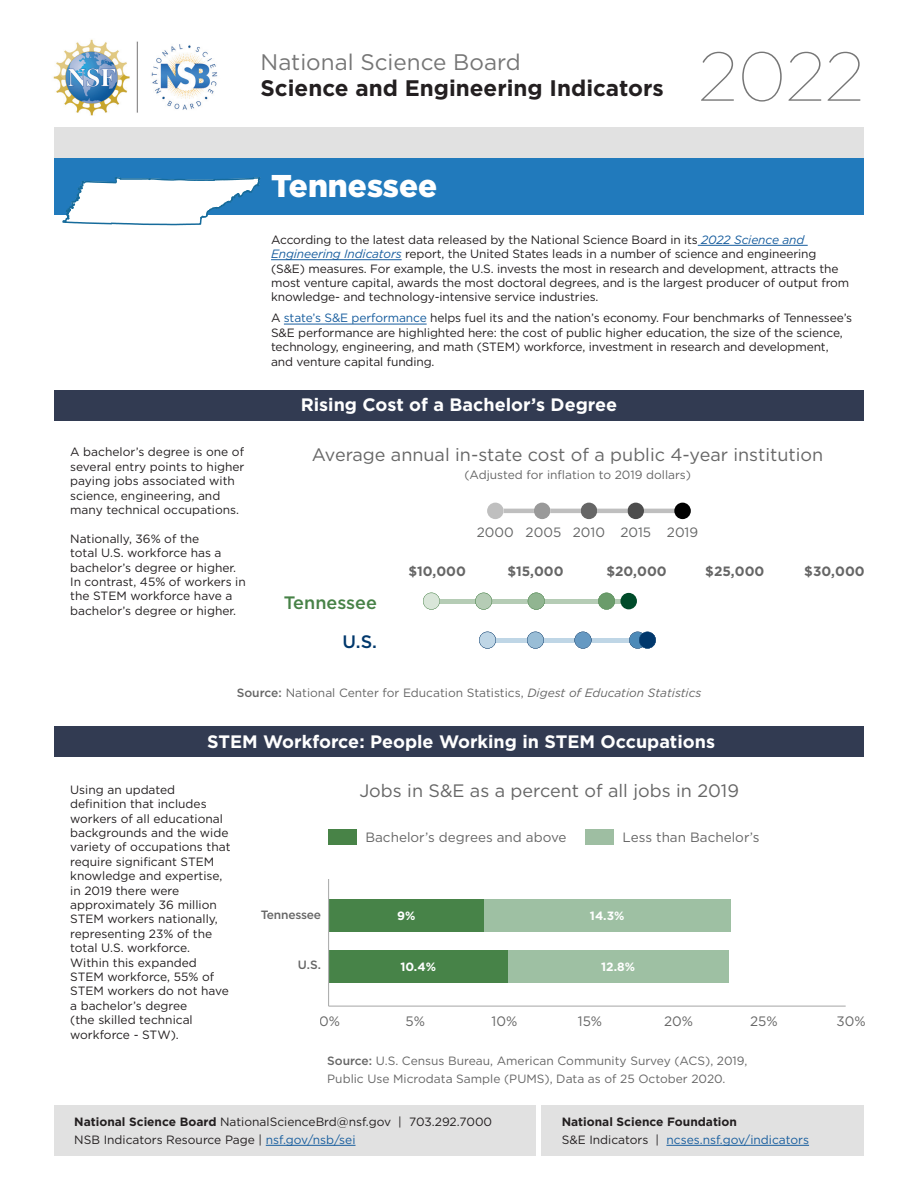
<style>
.page{position:relative;width:918px;height:1188px;background:#fff}
.page>*{position:absolute;margin:0;border:0;box-sizing:border-box;transform-origin:0 0}
.t1{font:100 69px "Gotham HTF";color:#767676}
.t2{font:900 31.5px "Gotham HTF";color:#fff}
.t3{font:700 22.5px "Gotham HTF";color:#231f20}
.t4{font:22.5px "Gotham HTF";color:#767676}
.t5{font:18px "Gotham HTF";color:#666}
.t6{font:700 18px "Gotham HTF";color:#fff}
.t7{font:500 18px "Gotham HTF";color:#478247}
.t8{font:500 18px "Gotham HTF";color:#01386c}
.t9{font:13.65px "Gotham HTF";color:#666}
.t10{font:13.5px "Gotham HTF";color:#666}
.t11{font:700 13.5px "Gotham HTF";color:#666}
.t12{font:13.5px "Gotham HTF";color:#656666}
.t13{font:12px/14.4px "Gotham HTF";letter-spacing:-.01em;color:#231f20}
.t14{font:12px "Gotham HTF";color:#666}
.t15{font:700 12px/18px "Gotham HTF";color:#231f20}
.t16{font:700 12px "Gotham HTF";color:#fff}
.t17{font:500 12px "Gotham HTF";letter-spacing:-.02em;color:#666}
.s1{font-style:italic;color:#175d9e}
.s2{color:#175d9e}
.s3{font-weight:500}
.s4{font-style:italic}
.s5{font-weight:700}
.s6{font-weight:400}
.s7{font-weight:400;color:#175d9e}
</style>
<div class="page">
<div style="left:54px;top:727px;width:810px;height:30px;background:#323b52"></div>
<div style="left:54px;top:391px;width:810px;height:30px;background:#323b52"></div>
<div style="left:54px;top:128px;width:810px;height:31px;background:#e1e1e1"></div>
<div style="left:54px;top:159px;width:810px;height:56px;background:#217abc"></div>
<svg style="left:487px;top:503px;width:193px;height:16px"></svg>
<div style="left:674px;top:503px;width:17px;height:16px;background:#000;border-radius:50%"></div>
<hr style="left:435px;top:599px;width:190px;height:4px;background:#b5ccb5">
<svg style="left:423px;top:593px;width:17px;height:17px"></svg>
<svg style="left:475px;top:593px;width:17px;height:17px"></svg>
<svg style="left:598px;top:593px;width:17px;height:17px"></svg>
<div style="left:620px;top:593px;width:17px;height:16px;background:#004b2a;border-radius:50%"></div>
<svg style="left:528px;top:593px;width:17px;height:17px"></svg>
<img style="left:53px;top:39px;width:165px;height:77px">
<div style="left:542px;top:1105px;width:322px;height:51px;background:#e1e1e1"></div>
<div style="left:54px;top:1105px;width:482px;height:51px;background:#e1e1e1"></div>
<hr style="left:266px;top:1145px;width:90px;height:1px;background:#175d9e">
<svg style="left:62px;top:177px;width:199px;height:49px"></svg>
<hr style="left:698px;top:245px;width:110px;height:1px;background:#175d9e">
<hr style="left:271px;top:259px;width:131px;height:1px;background:#175d9e">
<hr style="left:284px;top:324px;width:143px;height:1px;background:#175d9e">
<hr style="left:491px;top:638px;width:163px;height:4px;background:#bfd6e6">
<svg style="left:479px;top:632px;width:17px;height:17px"></svg>
<svg style="left:527px;top:632px;width:17px;height:17px"></svg>
<svg style="left:575px;top:632px;width:16px;height:17px"></svg>
<svg style="left:629px;top:632px;width:27px;height:17px"></svg>
<div style="left:328px;top:829px;width:29px;height:16px;background:#488347"></div>
<div style="left:586px;top:829px;width:28px;height:16px;background:#9ebea2"></div>
<div style="left:508px;top:950px;width:220px;height:33px;background:#9ec0a3"></div>
<div style="left:329px;top:950px;width:179px;height:33px;background:#478348"></div>
<div style="left:484px;top:899px;width:246px;height:33px;background:#9ec0a3"></div>
<div style="left:329px;top:899px;width:155px;height:33px;background:#478348"></div>
<hr style="left:329px;top:1006px;width:517px;height:1px;background:#afb0b0">
<hr style="left:328px;top:879px;width:1px;height:127px;background:#afb0b0">
<hr style="left:666px;top:1145px;width:143px;height:1px;background:#175d9e">
<p class="t4" style="left:261px;top:50px;width:262px">National Science Board</p>
<p class="t3" style="left:261px;top:75px;width:405px">Science and Engineering Indicators</p>
<p class="t2" style="left:271px;top:167px;width:168px">Tennessee</p>
<p class="t1" style="left:698px;top:39px;width:167px">2022</p>
<p class="t13" style="left:271px;top:232px;width:580px">According to the latest data released by the National Science Board in its <span class="s1">2022 Science and Engineering Indicators</span> report, the United States leads in a number of science and engineering (S&amp;E) measures. For example, the U.S. invests the most in research and development, attracts the most venture capital, awards the most doctoral degrees, and is the largest producer of output from knowledge- and technology-intensive service industries.</p>
<p class="t13" style="left:271px;top:311px;width:583px">A <span class="s2">state’s S&amp;E performance</span> helps fuel its and the nation’s economy. Four benchmarks of Tennessee’s S&amp;E performance are highlighted here: the cost of public higher education, the size of the science, technology, engineering, and math (STEM) workforce, investment in research and development, and venture capital funding.</p>
<p class="t13" style="left:70px;top:445px;width:176px">A bachelor’s degree is one of several entry points to higher paying jobs associated with science, engineering, and many technical occupations.</p>
<p class="t13" style="left:70px;top:531px;width:177px">Nationally, 36% of the<br>total U.S. workforce has a bachelor’s degree or higher.<br>In contrast, 45% of workers in the STEM workforce have a bachelor’s degree or higher.</p>
<p class="t6" style="left:301px;top:395px;width:318px">Rising Cost of a Bachelor’s Degree</p>
<p class="t5" style="left:312px;top:445px;width:513px">Average annual in-state cost of a public 4-year institution</p>
<p class="t14" style="left:464px;top:469px;width:228px">(Adjusted for inflation to 2019 dollars)</p>
<p class="t12" style="left:477px;top:524px;width:39px">2000</p>
<p class="t12" style="left:526px;top:524px;width:37px">2005</p>
<p class="t12" style="left:573px;top:524px;width:34px">2010</p>
<p class="t12" style="left:620px;top:524px;width:32px">2015</p>
<p class="t12" style="left:667px;top:524px;width:33px">2019</p>
<p class="t7" style="left:284px;top:592px;width:95px">Tennessee</p>
<p class="t8" style="left:343px;top:631px;width:36px">U.S.</p>
<p class="t11" style="left:408px;top:563px;width:59px">$10,000</p>
<p class="t11" style="left:507px;top:563px;width:58px">$15,000</p>
<p class="t11" style="left:606px;top:563px;width:62px">$20,000</p>
<p class="t11" style="left:705px;top:563px;width:61px">$25,000</p>
<p class="t11" style="left:804px;top:563px;width:62px">$30,000</p>
<p class="t14" style="left:237px;top:686px;width:466px"><span class="s3">Source:</span> National Center for Education Statistics, <span class="s4">Digest of Education Statistics</span></p>
<p class="t6" style="left:207px;top:731px;width:509px">STEM Workforce: People Working in STEM Occupations</p>
<p class="t13" style="left:70px;top:782px;width:162px">Using an updated definition that includes workers of all educational backgrounds and the wide variety of occupations that require significant STEM knowledge and expertise, in 2019 there were approximately 36 million<br>STEM workers nationally, representing 23% of the total U.S. workforce.<br>Within this expanded<br>STEM workforce, 55% of<br>STEM workers do not have a bachelor’s degree</p>
<p class="t13" style="left:70px;top:1013px;width:124px">(the skilled technical workforce - STW).</p>
<p class="t5" style="left:359px;top:781px;width:381px">Jobs in S&amp;E as a percent of all jobs in 2019</p>
<p class="t17" style="left:261px;top:908px;width:62px">Tennessee</p>
<p class="t17" style="left:298px;top:958px;width:25px">U.S.</p>
<p class="t10" style="left:365px;top:829px;width:203px">Bachelor’s degrees and above</p>
<p class="t10" style="left:623px;top:829px;width:138px">Less than Bachelor’s</p>
<p class="t16" style="left:397px;top:908px;width:20px">9%</p>
<p class="t16" style="left:590px;top:908px;width:36px">14.3%</p>
<p class="t16" style="left:400px;top:959px;width:37px">10.4%</p>
<p class="t16" style="left:601px;top:959px;width:35px">12.8%</p>
<p class="t9" style="left:319px;top:1013px;width:22px">0%</p>
<p class="t9" style="left:405px;top:1013px;width:21px">5%</p>
<p class="t9" style="left:492px;top:1013px;width:27px">10%</p>
<p class="t9" style="left:578px;top:1013px;width:26px">15%</p>
<p class="t9" style="left:664px;top:1013px;width:30px">20%</p>
<p class="t9" style="left:750px;top:1013px;width:29px">25%</p>
<p class="t9" style="left:836px;top:1013px;width:31px">30%</p>
<p class="t14" style="left:327px;top:1054px;width:422px"><span class="s3">Source:</span> U.S. Census Bureau, American Community Survey (ACS), 2019,</p>
<p class="t14" style="left:327px;top:1072px;width:400px">Public Use Microdata Sample (PUMS), Data as of 25 October 2020.</p>
<p class="t13" style="left:74px;top:1114px;width:419px"><span class="s5">National Science Board</span> NationalScienceBrd@nsf.gov | 703.292.7000</p>
<p class="t13" style="left:74px;top:1132px;width:283px">NSB Indicators Resource Page | <span class="s2">nsf.gov/nsb/sei</span></p>
<p class="t15" style="left:562px;top:1112px;width:249px">National Science Foundation<br><span class="s6">S&amp;E Indicators |</span> <span class="s7">ncses.nsf.gov/indicators</span></p>
</div>
